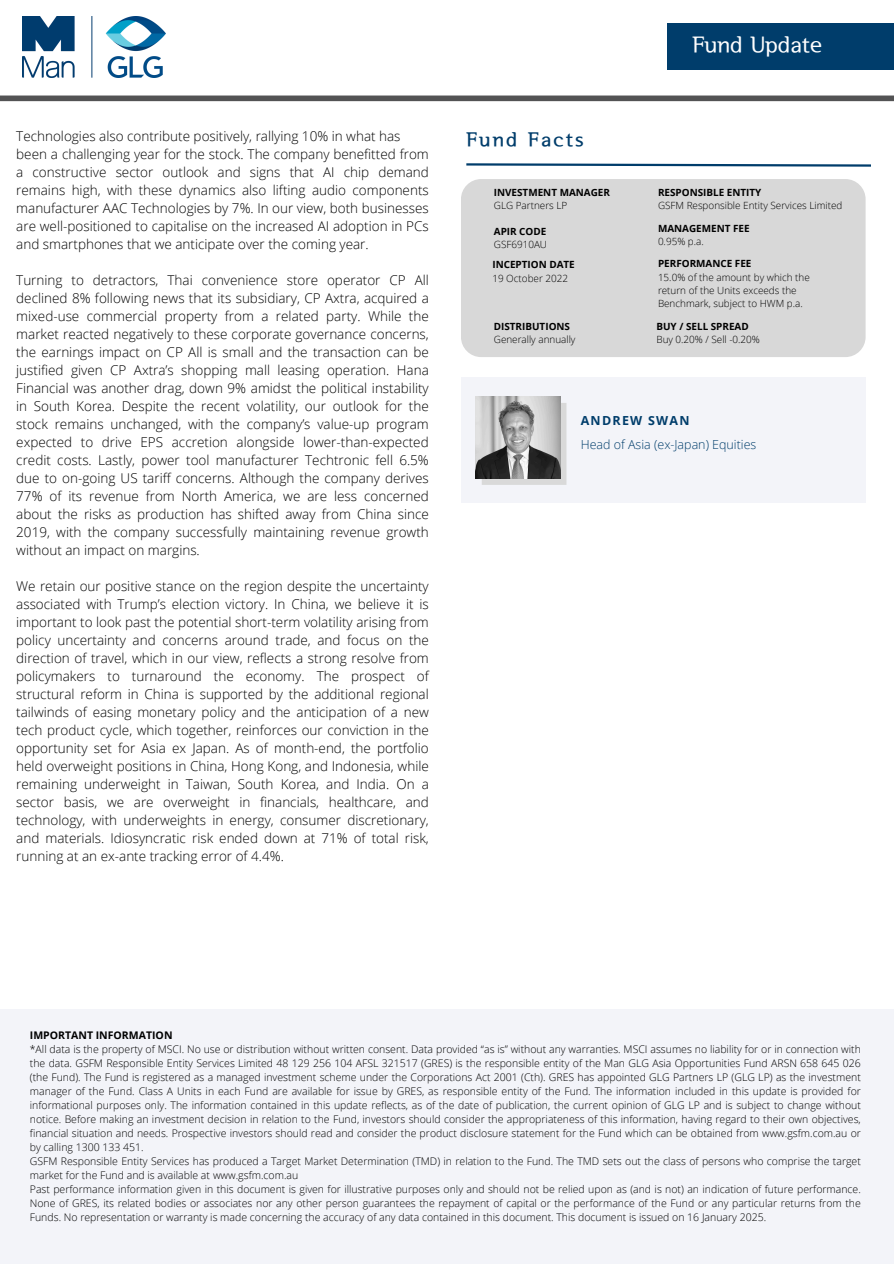
<style>
.page{position:relative;width:894px;height:1264px;background:#fff}
.page>*{position:absolute;margin:0;border:0;box-sizing:border-box;transform-origin:0 0}
.t1{font:22.5px "Seoul Hangang B";color:#fff}
.t2{font:19.8px "Seoul Hangang EB";letter-spacing:.11em;color:#003d6b}
.t3{font:300 13.5px/18px "Open Sans";color:#000;text-align:justify}
.t4{font:300 12.45px "Open Sans";color:#003d6b}
.t5{font:700 12.45px "Open Sans";letter-spacing:.1em;color:#003d6b}
.t6{font:300 10.5px/14px "Open Sans";color:#000;text-align:justify}
.t7{font:700 10.5px "Open Sans";color:#000}
.t8{font:300 9.9px/13.2px "Open Sans";color:#000}
.t9{font:700 9.9px "Open Sans";color:#000}
.s1{font-weight:700}
</style>
<div class="page">
<div style="left:0;top:95px;width:893px;height:6px;background:#535354"></div>
<div style="left:667px;top:24px;width:226px;height:46px;background:#003d6b"></div>
<img style="left:23px;top:16px;width:143px;height:61px">
<div style="left:461px;top:377px;width:404px;height:126px;background:#f3f4f9"></div>
<svg style="left:481px;top:403px;width:85px;height:82px"></svg>
<img style="left:475px;top:397px;width:85px;height:81px">
<svg style="left:466px;top:163px;width:405px;height:4px"></svg>
<div style="left:461px;top:179px;width:404px;height:178px;background:#d8d8d8;border-radius:20px"></div>
<div style="left:0;top:1009px;width:893px;height:254px;background:#f3f4f9"></div>
<h1 class="t3" style="left:16px;top:126px;width:414px;text-align:left">Technologies also contribute positively, rallying 10% in what has been a challenging year for the stock. The company benefitted from a constructive sector outlook and signs that AI chip demand remains high, with these dynamics also lifting audio components manufacturer AAC Technologies by 7%. In our view, both businesses are well-positioned to capitalise on the increased AI adoption in PCs and smartphones that we anticipate over the coming year.</h1>
<p class="t3" style="left:16px;top:270px;width:414px">Turning to detractors, Thai convenience store operator CP All declined 8% following news that its subsidiary, CP Axtra, acquired a mixed-use commercial property from a related party. While the market reacted negatively to these corporate governance concerns, the earnings impact on CP All is small and the transaction can be justified given CP Axtra’s shopping mall leasing operation. Hana Financial was another drag, down 9% amidst the political instability in South Korea. Despite the recent volatility, our outlook for the stock remains unchanged, with the company’s value-up program expected to drive EPS accretion alongside lower-than-expected credit costs. Lastly, power tool manufacturer Techtronic fell 6.5% due to on-going US tariff concerns. Although the company derives 77% of its revenue from North America, we are less concerned about the risks as production has shifted away from China since 2019, with the company successfully maintaining revenue growth without an impact on margins.</p>
<h4 class="t3" style="left:16px;top:576px;width:414px">We retain our positive stance on the region despite the uncertainty associated with Trump’s election victory. In China, we believe it is important to look past the potential short-term volatility arising from policy uncertainty and concerns around trade, and focus on the direction of travel, which in our view, reflects a strong resolve from policymakers to turnaround the economy. The prospect of structural reform in China is supported by the additional regional tailwinds of easing monetary policy and the anticipation of a new tech product cycle, which together, reinforces our conviction in the opportunity set for Asia ex Japan. As of month-end, the portfolio held overweight positions in China, Hong Kong, and Indonesia, while remaining underweight in Taiwan, South Korea, and India. On a sector basis, we are overweight in financials, healthcare, and technology, with underweights in energy, consumer discretionary, and materials. Idiosyncratic risk ended down at 71% of total risk, running at an ex-ante tracking error of 4.4%.</h4>
<p class="t2" style="left:466px;top:130px;width:119px">Fund Facts</p>
<p class="t9" style="left:493px;top:185px;width:118px">INVESTMENT MANAGER</p>
<p class="t8" style="left:493px;top:199px;width:75px">GLG Partners LP</p>
<p class="t8" style="left:493px;top:225px;width:55px"><span class="s1">APIR CODE<br></span>GSF6910AU</p>
<p class="t9" style="left:492px;top:258px;width:84px">INCEPTION DATE</p>
<p class="t8" style="left:492px;top:271px;width:77px">19 October 2022</p>
<h5 class="t9" style="left:493px;top:319px;width:78px">DISTRIBUTIONS</h5>
<p class="t8" style="left:493px;top:332px;width:83px">Generally annually</p>
<p class="t1" style="left:692px;top:34px;width:131px">Fund Update</p>
<p class="t9" style="left:657px;top:185px;width:105px">RESPONSIBLE ENTITY</p>
<p class="t8" style="left:657px;top:199px;width:186px">GSFM Responsible Entity Services Limited</p>
<p class="t9" style="left:657px;top:221px;width:93px">MANAGEMENT FEE</p>
<p class="t8" style="left:657px;top:234px;width:47px">0.95% p.a.</p>
<p class="t9" style="left:657px;top:257px;width:95px">PERFORMANCE FEE</p>
<p class="t8" style="left:657px;top:270px;width:153px">15.0% of the amount by which the return of the Units exceeds the<br>Benchmark, subject to HWM p.a.</p>
<p class="t9" style="left:656px;top:319px;width:94px">BUY / SELL SPREAD</p>
<p class="t8" style="left:656px;top:332px;width:105px">Buy 0.20% / Sell -0.20%</p>
<h4 class="t5" style="left:580px;top:411px;width:110px">ANDREW SWAN</h4>
<h2 class="t4" style="left:580px;top:435px;width:177px">Head of Asia (ex-Japan) Equities</h2>
<p class="t7" style="left:30px;top:1027px;width:144px">IMPORTANT INFORMATION</p>
<h3 class="t6" style="left:30px;top:1041px;width:832px">*All data is the property of MSCI. No use or distribution without written consent. Data provided “as is” without any warranties. MSCI assumes no liability for or in connection with the data. GSFM Responsible Entity Services Limited 48 129 256 104 AFSL 321517 (GRES) is the responsible entity of the Man GLG Asia Opportunities Fund ARSN 658 645 026 (the Fund). The Fund is registered as a managed investment scheme under the Corporations Act 2001 (Cth). GRES has appointed GLG Partners LP (GLG LP) as the investment manager of the Fund. Class A Units in each Fund are available for issue by GRES, as responsible entity of the Fund. The information included in this update is provided for informational purposes only. The information contained in this update reflects, as of the date of publication, the current opinion of GLG LP and is subject to change without notice. Before making an investment decision in relation to the Fund, investors should consider the appropriateness of this information, having regard to their own objectives, financial situation and needs. Prospective investors should read and consider the product disclosure statement for the Fund which can be obtained from www.gsfm.com.au or by calling 1300 133 451.</h3>
<h4 class="t6" style="left:30px;top:1153px;width:832px">GSFM Responsible Entity Services has produced a Target Market Determination (TMD) in relation to the Fund. The TMD sets out the class of persons who comprise the target market for the Fund and is available at www.gsfm.com.au</h4>
<p class="t6" style="left:30px;top:1181px;width:832px">Past performance information given in this document is given for illustrative purposes only and should not be relied upon as (and is not) an indication of future performance.<br>None of GRES, its related bodies or associates nor any other person guarantees the repayment of capital or the performance of the Fund or any particular returns from the Funds. No representation or warranty is made concerning the accuracy of any data contained in this document. This document is issued on 16 January 2025.</p>
</div>
